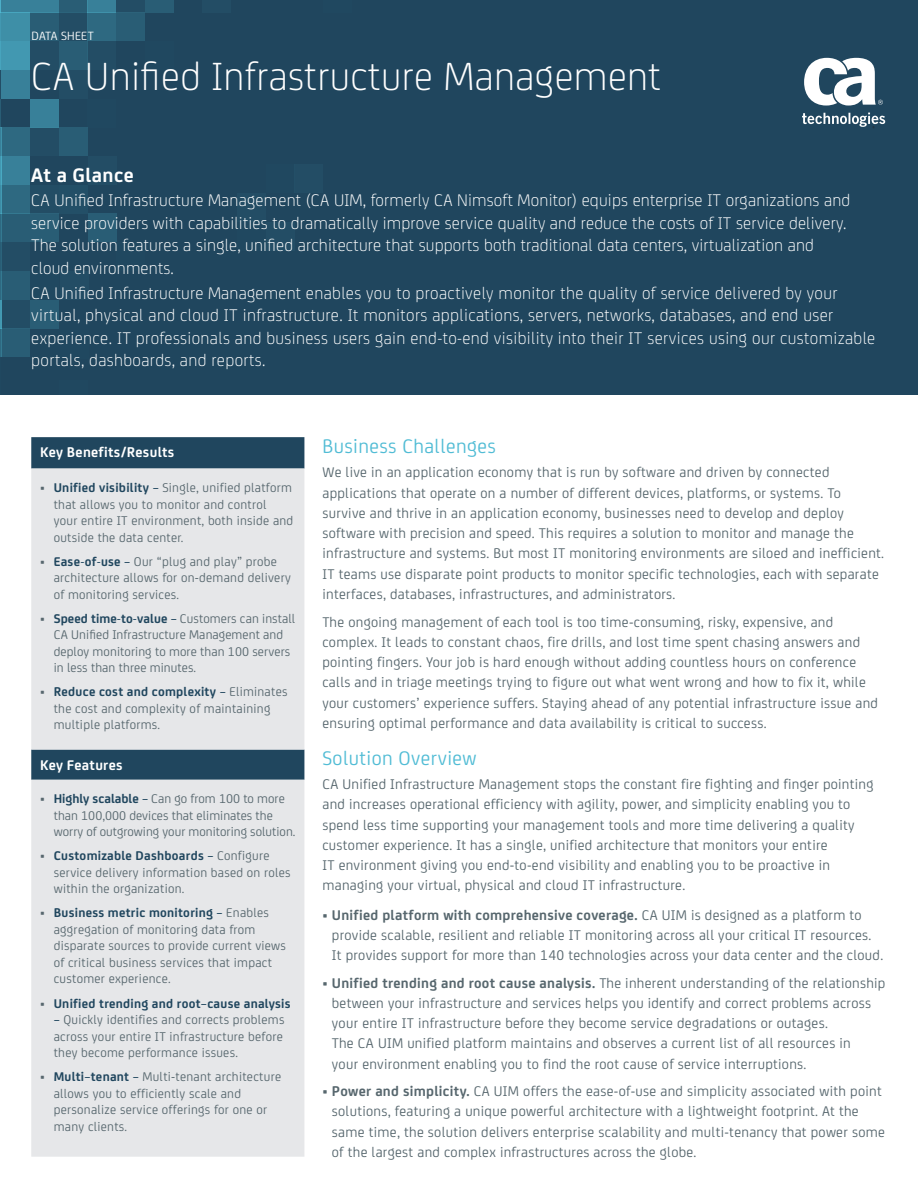
<style>
.page{position:relative;width:918px;height:1188px;background:#fff}
.page>*{position:absolute;margin:0;border:0;box-sizing:border-box;transform-origin:0 0}
.t1{font:300 42px "CA Sans";letter-spacing:.01em;color:#fff}
.t2{font:21px "CA Sans";letter-spacing:.02em;color:#51bcd5}
.t3{font:700 21px "CA Sans";letter-spacing:.02em;color:#fff}
.t4{font:300 18px/22.5px "CA Sans";letter-spacing:.01em;color:#fff}
.t5{font:15px/20.2px "CA Sans";letter-spacing:.02em;color:#57676e}
.t6{font:700 15px "CA Sans";letter-spacing:.02em;color:#fff}
.t7{font:13.5px/16.5px "CA Sans";letter-spacing:.02em;color:#57676e}
.t8{font:13.5px/16.5px "CA Sans";color:#57676e}
.t9{font:700 13.5px "CA Sans";letter-spacing:.02em;color:#20465e}
.t10{font:12.75px "CA Sans";letter-spacing:.02em;color:#fff}
.s1{font-weight:700;color:#20465e}
.s2{font-weight:400;color:#57676e}
.s3{font-weight:700}
</style>
<div class="page">
<div style="left:0;top:0;width:918px;height:394px;background:#20465e"></div>
<hr style="left:0;top:127px;width:2px;height:29px;background:#51bcd5">
<hr style="left:0;top:156px;width:2px;height:29px;background:#51bcd5">
<hr style="left:0;top:185px;width:2px;height:29px;background:#51bcd5">
<hr style="left:0;top:214px;width:2px;height:28px;background:#51bcd5">
<hr style="left:0;top:242px;width:2px;height:29px;background:#51bcd5">
<hr style="left:0;top:271px;width:2px;height:29px;background:#51bcd5">
<hr style="left:0;top:300px;width:2px;height:29px;background:#51bcd5">
<hr style="left:0;top:329px;width:2px;height:28px;background:#51bcd5">
<div style="left:2px;top:127px;width:28px;height:29px;background:#2e6981"></div>
<div style="left:2px;top:156px;width:28px;height:29px;background:#388099"></div>
<div style="left:2px;top:185px;width:28px;height:29px;background:#2e6981"></div>
<div style="left:2px;top:214px;width:28px;height:28px;background:#295d75"></div>
<div style="left:2px;top:242px;width:28px;height:29px;background:#234d65"></div>
<div style="left:2px;top:271px;width:28px;height:29px;background:#295d75"></div>
<div style="left:2px;top:300px;width:28px;height:29px;background:#234d65"></div>
<div style="left:2px;top:329px;width:28px;height:28px;background:#295d75"></div>
<div style="left:30px;top:127px;width:29px;height:29px;background:#234d65"></div>
<div style="left:59px;top:127px;width:29px;height:29px;background:#295d75"></div>
<div style="left:88px;top:156px;width:29px;height:29px;background:#234d65"></div>
<div style="left:30px;top:185px;width:29px;height:29px;background:#234d65"></div>
<div style="left:59px;top:185px;width:29px;height:29px;background:#234f67"></div>
<div style="left:30px;top:214px;width:29px;height:28px;background:#295d75"></div>
<div style="left:88px;top:214px;width:29px;height:28px;background:#295d75"></div>
<div style="left:30px;top:300px;width:29px;height:29px;background:#295d75"></div>
<div style="left:60px;top:271px;width:29px;height:29px;background:#234d65"></div>
<svg style="left:0;top:0;width:1px;height:127px"></svg>
<div style="left:1px;top:0;width:29px;height:12px;background:#388099"></div>
<div style="left:1px;top:12px;width:29px;height:29px;background:#3e8fa7"></div>
<div style="left:1px;top:41px;width:29px;height:29px;background:#4298b1"></div>
<div style="left:1px;top:70px;width:29px;height:29px;background:#388099"></div>
<div style="left:30px;top:99px;width:29px;height:28px;background:#388099"></div>
<div style="left:30px;top:0;width:29px;height:12px;background:#388099"></div>
<div style="left:30px;top:12px;width:29px;height:29px;background:#295d75"></div>
<div style="left:30px;top:41px;width:29px;height:29px;background:#234d65"></div>
<div style="left:59px;top:0;width:29px;height:12px;background:#295d75"></div>
<div style="left:59px;top:12px;width:29px;height:29px;background:#234d65"></div>
<div style="left:59px;top:41px;width:29px;height:29px;background:#295d75"></div>
<div style="left:59px;top:70px;width:29px;height:29px;background:#234d65"></div>
<div style="left:88px;top:0;width:28px;height:12px;background:#388099"></div>
<div style="left:88px;top:12px;width:28px;height:29px;background:#2e6981"></div>
<div style="left:88px;top:41px;width:28px;height:29px;background:#234d65"></div>
<div style="left:116px;top:0;width:29px;height:12px;background:#234d65"></div>
<div style="left:116px;top:12px;width:29px;height:29px;background:#295d75"></div>
<div style="left:145px;top:0;width:29px;height:12px;background:#295d75"></div>
<div style="left:203px;top:0;width:28px;height:12px;background:#234d65"></div>
<div style="left:237px;top:193px;width:29px;height:29px;background:#234d65"></div>
<div style="left:266px;top:222px;width:28px;height:29px;background:#234d65"></div>
<div style="left:294px;top:164px;width:29px;height:29px;background:#234d65"></div>
<div style="left:31px;top:437px;width:273px;height:32px;background:#20465e"></div>
<div style="left:31px;top:469px;width:273px;height:688px;background:#e6e7e9"></div>
<svg style="left:802px;top:113px;width:83px;height:15px"></svg>
<svg style="left:804px;top:58px;width:79px;height:48px"></svg>
<p class="t10" style="left:32px;top:27px;width:64px">DATA SHEET</p>
<h1 class="t1" style="left:31px;top:46px;width:631px">CA Unified Infrastructure Management</h1>
<h2 class="t3" style="left:31px;top:159px;width:104px">At a Glance</h2>
<p class="t4" style="left:31px;top:188px;width:820px">CA Unified Infrastructure Management (CA UIM, formerly CA Nimsoft Monitor) equips enterprise IT organizations and service providers with capabilities to dramatically improve service quality and reduce the costs of IT service delivery.<br>The solution features a single, unified architecture that supports both traditional data centers, virtualization and cloud environments.</p>
<p class="t4" style="left:31px;top:280px;width:846px">CA Unified Infrastructure Management enables you to proactively monitor the quality of service delivered by your virtual, physical and cloud IT infrastructure. It monitors applications, servers, networks, databases, and end user experience. IT professionals and business users gain end-to-end visibility into their IT services using our customizable portals, dashboards, and reports.</p>
<p class="t6" style="left:40px;top:441px;width:136px">Key Benefits/Results</p>
<p class="t7" style="left:54px;top:479px;width:241px;text-indent:-14px">• <span class="s1">Unified visibility –</span> Single, unified platform that allows you to monitor and control your entire IT environment, both inside and outside the data center.</p>
<p class="t7" style="left:54px;top:552px;width:239px;text-indent:-14px">• <span class="s1">Ease-of-use –</span> Our “plug and play” probe architecture allows for on-demand delivery of monitoring services.</p>
<p class="t7" style="left:54px;top:609px;width:243px;text-indent:-14px">• <span class="s1">Speed time-to-value –</span> Customers can install CA Unified Infrastructure Management and deploy monitoring to more than 100 servers in less than three minutes.</p>
<p class="t7" style="left:54px;top:683px;width:235px;text-indent:-14px">• <span class="s1">Reduce cost and complexity –</span> Eliminates the cost and complexity of maintaining multiple platforms.</p>
<p class="t6" style="left:40px;top:754px;width:84px">Key Features</p>
<p class="t8" style="left:54px;top:790px;width:243px;text-indent:-14px">• <span class="s1">Highly scalable –</span> Can go from 100 to more than 100,000 devices that eliminates the worry of outgrowing your monitoring solution.</p>
<p class="t7" style="left:54px;top:847px;width:238px;text-indent:-14px">• <span class="s1">Customizable Dashboards –</span> Configure service delivery information based on roles within the organization.</p>
<p class="t7" style="left:54px;top:904px;width:234px;text-indent:-14px">• <span class="s1">Business metric monitoring –</span> Enables aggregation of monitoring data from disparate sources to provide current views of critical business services that impact customer experience.</p>
<p class="t9" style="left:40px;top:993px;width:252px"><span class="s2">•</span> Unified trending and root–cause analysis</p>
<p class="t7" style="left:54px;top:1011px;width:232px;text-align:justify"><span class="s1">–</span> Quickly identifies and corrects problems across your entire IT infrastructure before they become performance issues.</p>
<p class="t7" style="left:54px;top:1068px;width:229px;text-indent:-13px">• <span class="s1">Multi–tenant –</span> Multi-tenant architecture allows you to efficiently scale and personalize service offerings for one or many clients.</p>
<h2 class="t2" style="left:322px;top:431px;width:175px">Business Challenges</h2>
<p class="t5" style="left:322px;top:461px;width:563px">We live in an application economy that is run by software and driven by connected applications that operate on a number of different devices, platforms, or systems. To survive and thrive in an application economy, businesses need to develop and deploy software with precision and speed. This requires a solution to monitor and manage the infrastructure and systems. But most IT monitoring environments are siloed and inefficient.<br>IT teams use disparate point products to monitor specific technologies, each with separate interfaces, databases, infrastructures, and administrators.</p>
<p class="t5" style="left:322px;top:611px;width:557px">The ongoing management of each tool is too time-consuming, risky, expensive, and complex. It leads to constant chaos, fire drills, and lost time spent chasing answers and pointing fingers. Your job is hard enough without adding countless hours on conference calls and in triage meetings trying to figure out what went wrong and how to fix it, while your customers’ experience suffers. Staying ahead of any potential infrastructure issue and ensuring optimal performance and data availability is critical to success.</p>
<h2 class="t2" style="left:322px;top:743px;width:156px">Solution Overview</h2>
<p class="t5" style="left:322px;top:773px;width:553px">CA Unified Infrastructure Management stops the constant fire fighting and finger pointing and increases operational efficiency with agility, power, and simplicity enabling you to spend less time supporting your management tools and more time delivering a quality customer experience. It has a single, unified architecture that monitors your entire<br>IT environment giving you end-to-end visibility and enabling you to be proactive in managing your virtual, physical and cloud IT infrastructure.</p>
<p class="t5" style="left:332px;top:904px;width:553px;text-indent:-9px">• <span class="s3">Unified platform with comprehensive coverage.</span> CA UIM is designed as a platform to provide scalable, resilient and reliable IT monitoring across all your critical IT resources.<br>It provides support for more than 140 technologies across your data center and the cloud.</p>
<p class="t5" style="left:332px;top:972px;width:555px;text-indent:-9px">• <span class="s3">Unified trending and root cause analysis.</span> The inherent understanding of the relationship between your infrastructure and services helps you identify and correct problems across your entire IT infrastructure before they become service degradations or outages.<br>The CA UIM unified platform maintains and observes a current list of all resources in<br>your environment enabling you to find the root cause of service interruptions.</p>
<p class="t5" style="left:332px;top:1080px;width:555px;text-indent:-9px">• <span class="s3">Power and simplicity.</span> CA UIM offers the ease-of-use and simplicity associated with point solutions, featuring a unique powerful architecture with a lightweight footprint. At the same time, the solution delivers enterprise scalability and multi-tenancy that power some of the largest and complex infrastructures across the globe.</p>
</div>
